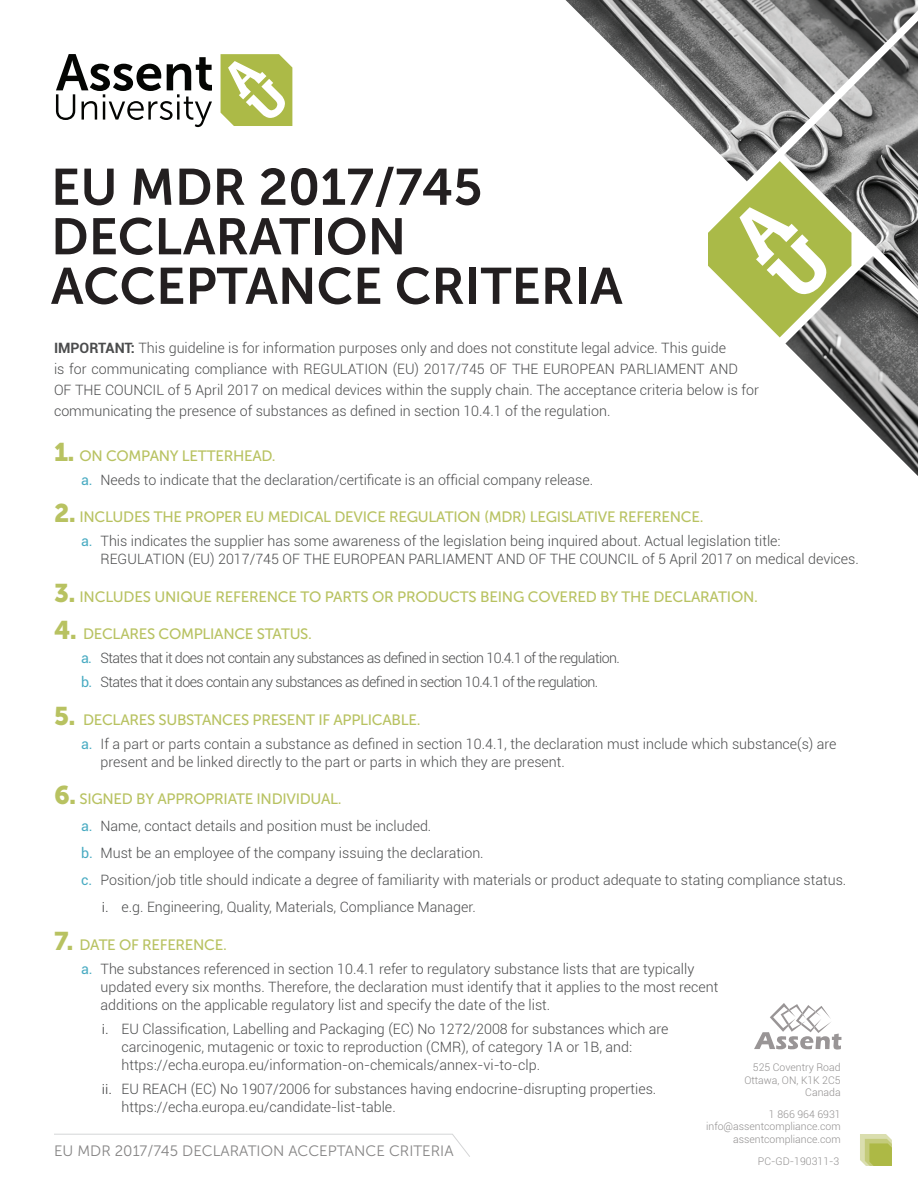
<style>
.page{position:relative;width:918px;height:1188px;background:#fff}
.page>*{position:absolute;margin:0;border:0;box-sizing:border-box;transform-origin:0 0}
.t1{font:51px/49.5px "Museo Sans 700";color:#231f20}
.t2{font:15px "Museo Sans 500";letter-spacing:-.02em;color:#b8c261}
.t3{font:15px "Museo Sans 300";color:#858484}
.t4{font:300 14.25px/18px "Roboto";color:#4b4c4d}
.t5{font:300 14.25px/24px "Roboto";letter-spacing:-.04em;color:#4b4c4d}
.t6{font:300 10.5px/12.6px "Roboto";color:#918f8f;text-align:right}
.s1{font-weight:700}
.s2{font-family:"Museo Sans 900";font-size:25.5px}
.s3{font-weight:400;color:#49abc2}
.s4{font-family:"Museo Sans 300";font-weight:400}
</style>
<div class="page">
<svg style="left:754px;top:1003px;width:87px;height:47px"></svg>
<svg style="left:860px;top:1134px;width:32px;height:32px"></svg>
<svg style="left:54px;top:1134px;width:416px;height:23px"></svg>
<img style="left:566px;top:0;width:352px;height:161px">
<img style="left:784px;top:21px;width:134px;height:235px">
<img style="left:785px;top:256px;width:133px;height:220px">
<svg style="left:708px;top:161px;width:143px;height:176px"></svg>
<svg style="left:221px;top:54px;width:71px;height:72px"></svg>
<svg style="left:56px;top:54px;width:156px;height:73px"></svg>
<h1 class="t1" style="left:51px;top:162px;width:573px">EU MDR 2017/745<br>DECLARATION<br>ACCEPTANCE CRITERIA</h1>
<p class="t4" style="left:54px;top:337px;width:707px;line-height:21px"><span class="s1">IMPORTANT:</span> This guideline is for information purposes only and does not constitute legal advice. This guide<br>is for communicating compliance with REGULATION (EU) 2017/745 OF THE EUROPEAN PARLIAMENT AND<br>OF THE COUNCIL of 5 April 2017 on medical devices within the supply chain. The acceptance criteria below is for communicating the presence of substances as defined in section 10.4.1 of the regulation.</p>
<p class="t2" style="left:54px;top:447px;width:223px"><span class="s2">1.</span> ON COMPANY LETTERHEAD.</p>
<p class="t4" style="left:81px;top:470px;width:514px"><span class="s3">a.</span> Needs to indicate that the declaration/certificate is an official company release.</p>
<p class="t2" style="left:54px;top:509px;width:651px"><span class="s2">2.</span> INCLUDES THE PROPER EU MEDICAL DEVICE REGULATION (MDR) LEGISLATIVE REFERENCE.</p>
<p class="t4" style="left:100px;top:531px;width:760px;text-indent:-19px"><span class="s3">a.</span> This indicates the supplier has some awareness of the legislation being inquired about. Actual legislation title:<br>REGULATION (EU) 2017/745 OF THE EUROPEAN PARLIAMENT AND OF THE COUNCIL of 5 April 2017 on medical devices.</p>
<p class="t2" style="left:54px;top:588px;width:705px"><span class="s2">3.</span> INCLUDES UNIQUE REFERENCE TO PARTS OR PRODUCTS BEING COVERED BY THE DECLARATION.</p>
<p class="t2" style="left:54px;top:626px;width:259px"><span class="s2">4.</span> DECLARES COMPLIANCE STATUS.</p>
<p class="t5" style="left:81px;top:645px;width:540px"><span class="s3">a.</span> States that it does not contain any substances as defined in section 10.4.1 of the regulation. <span class="s3">b.</span> States that it does contain any substances as defined in section 10.4.1 of the regulation.</p>
<p class="t2" style="left:54px;top:711px;width:368px"><span class="s2">5.</span> DECLARES SUBSTANCES PRESENT IF APPLICABLE.</p>
<p class="t4" style="left:100px;top:734px;width:738px;text-indent:-19px"><span class="s3">a.</span> If a part or parts contain a substance as defined in section 10.4.1, the declaration must include which substance(s) are present and be linked directly to the part or parts in which they are present.</p>
<p class="t2" style="left:54px;top:791px;width:289px"><span class="s2">6.</span> SIGNED BY APPROPRIATE INDIVIDUAL.</p>
<p class="t4" style="left:81px;top:816px;width:352px"><span class="s3">a.</span> Name, contact details and position must be included.</p>
<p class="t4" style="left:81px;top:843px;width:404px"><span class="s3">b.</span> Must be an employee of the company issuing the declaration.</p>
<p class="t4" style="left:81px;top:870px;width:767px"><span class="s3">c.</span> Position/job title should indicate a degree of familiarity with materials or product adequate to stating compliance status.</p>
<p class="t4" style="left:102px;top:897px;width:375px"><span class="s4">i.</span> e.g. Engineering, Quality, Materials, Compliance Manager.</p>
<p class="t2" style="left:54px;top:936px;width:174px"><span class="s2">7.</span> DATE OF REFERENCE.</p>
<p class="t4" style="left:100px;top:959px;width:619px;text-indent:-19px"><span class="s3">a.</span> The substances referenced in section 10.4.1 refer to regulatory substance lists that are typically updated every six months. Therefore, the declaration must identify that it applies to the most recent additions on the applicable regulatory list and specify the date of the list.</p>
<p class="t4" style="left:121px;top:1019px;width:549px;text-indent:-19px"><span class="s4">i.</span> EU Classification, Labelling and Packaging (EC) No 1272/2008 for substances which are carcinogenic, mutagenic or toxic to reproduction (CMR), of category 1A or 1B, and: https://echa.europa.eu/information-on-chemicals/annex-vi-to-clp.</p>
<p class="t4" style="left:121px;top:1079px;width:536px;text-indent:-19px"><span class="s4">ii.</span> EU REACH (EC) No 1907/2006 for substances having endocrine-disrupting properties. https://echa.europa.eu/candidate-list-table.</p>
<p class="t6" style="left:744px;top:1061px;width:98px">525 Coventry Road<br>Ottawa, ON, K1K 2C5<br>Canada</p>
<p class="t6" style="left:706px;top:1108px;width:136px">1 866 964 6931 info@assentcompliance.com assentcompliance.com</p>
<p class="t6" style="left:758px;top:1154px;width:83px">PC-GD-190311-3</p>
<p class="t3" style="left:54px;top:1143px;width:401px">EU MDR 2017/745 DECLARATION ACCEPTANCE CRITERIA</p>
</div>
